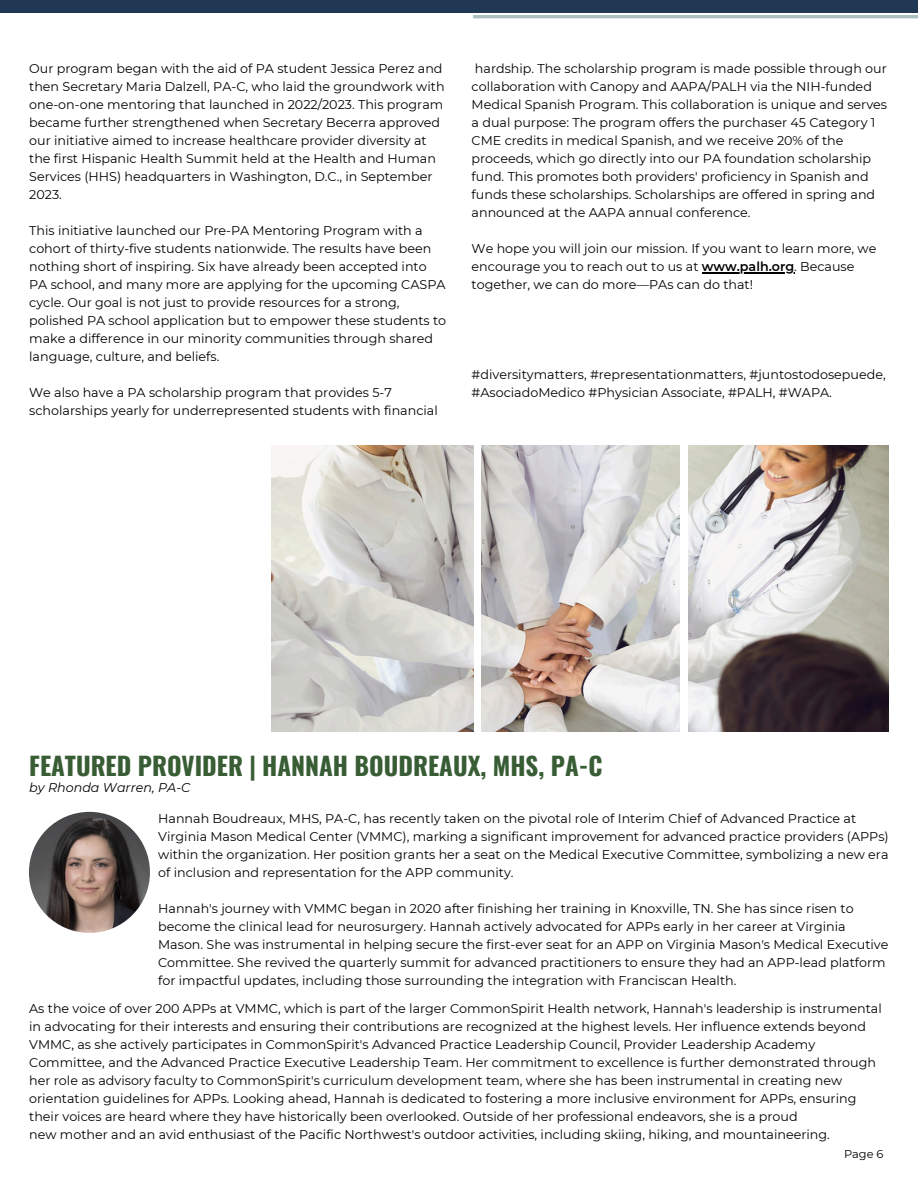
<style>
.page{position:relative;width:918px;height:1188px;background:#fff}
.page>*{position:absolute;margin:0;border:0;box-sizing:border-box;transform-origin:0 0}
.t1{font:700 24.9px "Oswald";color:#385c33}
.t2{font:12.75px/18px "Montserrat";color:#000}
.t3{font:italic 12.75px "Montserrat";color:#000}
.t4{font:11.4px "Montserrat";color:#000}
.s1{font-weight:600}
</style>
<div class="page">
<div style="left:0;top:0;width:918px;height:12px;background:#203853"></div>
<hr style="left:473px;top:15px;width:445px;height:3px;background:#a9bfc2">
<img style="left:688px;top:445px;width:201px;height:287px">
<img style="left:482px;top:445px;width:198px;height:287px">
<img style="left:272px;top:445px;width:201px;height:287px">
<img style="left:29px;top:812px;width:121px;height:121px;border-radius:50%">
<hr style="left:702px;top:272px;width:92px;height:1px;background:#000">
<h2 class="t2" style="left:29px;top:60px;width:417px">Our program began with the aid of PA student Jessica Perez and then Secretary Maria Dalzell, PA-C, who laid the groundwork with one-on-one mentoring that launched in 2022/2023. This program became further strengthened when Secretary Becerra approved our initiative aimed to increase healthcare provider diversity at the first Hispanic Health Summit held at the Health and Human Services (HHS) headquarters in Washington, D.C., in September 2023.</h2>
<h2 class="t2" style="left:29px;top:222px;width:418px">This initiative launched our Pre-PA Mentoring Program with a cohort of thirty-five students nationwide. The results have been nothing short of inspiring. Six have already been accepted into PA school, and many more are applying for the upcoming CASPA cycle. Our goal is not just to provide resources for a strong, polished PA school application but to empower these students to make a difference in our minority communities through shared language, culture, and beliefs.</h2>
<h2 class="t2" style="left:29px;top:384px;width:410px">We also have a PA scholarship program that provides 5-7 scholarships yearly for underrepresented students with financial</h2>
<p class="t2" style="left:472px;top:60px;width:417px">hardship. The scholarship program is made possible through our collaboration with Canopy and AAPA/PALH via the NIH-funded Medical Spanish Program. This collaboration is unique and serves a dual purpose: The program offers the purchaser 45 Category 1<br>CME credits in medical Spanish, and we receive 20% of the proceeds, which go directly into our PA foundation scholarship fund. This promotes both providers' proficiency in Spanish and funds these scholarships. Scholarships are offered in spring and announced at the AAPA annual conference.</p>
<p class="t2" style="left:472px;top:240px;width:406px">We hope you will join our mission. If you want to learn more, we encourage you to reach out to us at <span class="s1">www.palh.org</span>. Because</p>
<p class="t2" style="left:472px;top:276px;width:283px">together, we can do more—PAs can do that!</p>
<p class="t2" style="left:472px;top:366px;width:416px">#diversitymatters, #representationmatters, #juntostodosepuede, #AsociadoMedico #Physician Associate, #PALH, #WAPA.</p>
<p class="t1" style="left:29px;top:746px;width:575px">FEATURED PROVIDER | HANNAH BOUDREAUX, MHS, PA-C</p>
<h2 class="t3" style="left:29px;top:779px;width:163px">by Rhonda Warren, PA-C</h2>
<h1 class="t2" style="left:158px;top:810px;width:732px">Hannah Boudreaux, MHS, PA-C, has recently taken on the pivotal role of Interim Chief of Advanced Practice at Virginia Mason Medical Center (VMMC), marking a significant improvement for advanced practice providers (APPs) within the organization. Her position grants her a seat on the Medical Executive Committee, symbolizing a new era of inclusion and representation for the APP community.</h1>
<h2 class="t2" style="left:158px;top:900px;width:732px">Hannah's journey with VMMC began in 2020 after finishing her training in Knoxville, TN. She has since risen to become the clinical lead for neurosurgery. Hannah actively advocated for APPs early in her career at Virginia Mason. She was instrumental in helping secure the first-ever seat for an APP on Virginia Mason's Medical Executive Committee. She revived the quarterly summit for advanced practitioners to ensure they had an APP-lead platform for impactful updates, including those surrounding the integration with Franciscan Health.</h2>
<h2 class="t2" style="left:29px;top:1000px;width:854px">As the voice of over 200 APPs at VMMC, which is part of the larger CommonSpirit Health network, Hannah's leadership is instrumental in advocating for their interests and ensuring their contributions are recognized at the highest levels. Her influence extends beyond VMMC, as she actively participates in CommonSpirit's Advanced Practice Leadership Council, Provider Leadership Academy Committee, and the Advanced Practice Executive Leadership Team. Her commitment to excellence is further demonstrated through her role as advisory faculty to CommonSpirit's curriculum development team, where she has been instrumental in creating new orientation guidelines for APPs. Looking ahead, Hannah is dedicated to fostering a more inclusive environment for APPs, ensuring their voices are heard where they have historically been overlooked. Outside of her professional endeavors, she is a proud<br>new mother and an avid enthusiast of the Pacific Northwest's outdoor activities, including skiing, hiking, and mountaineering.</h2>
<h2 class="t4" style="left:844px;top:1147px;width:41px">Page 6</h2>
</div>
